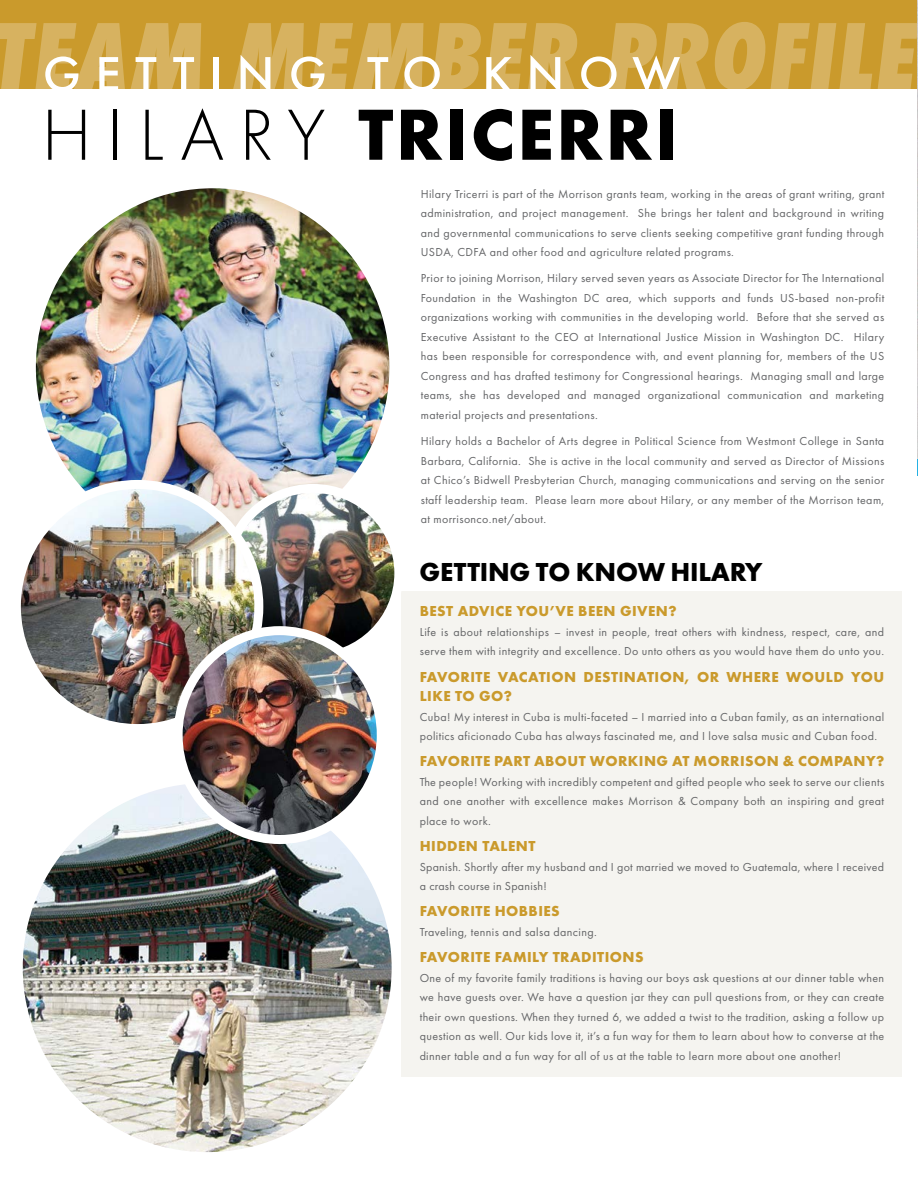
<style>
.page{position:relative;width:918px;height:1188px;background:#fff}
.page>*{position:absolute;margin:0;border:0;box-sizing:border-box;transform-origin:0 0}
.t1{font:italic 800 99.75px "Futura PT Cond";letter-spacing:.02em;color:#fff}
.t2{font:700 75px "Futura PT";letter-spacing:.03em;color:#000}
.t3{font:500 51px "Futura PT";letter-spacing:.28em;color:#fff}
.t4{font:700 27px "Futura PT";letter-spacing:-.01em;color:#000}
.t5{font:700 15px/19.5px "Futura PT";letter-spacing:.03em;color:#ca9a2c}
.t6{font:12px/19.5px "Futura PT";letter-spacing:.03em;color:#636466;text-align:justify}
.s1{font-weight:300}
</style>
<div class="page">
<div style="left:0;top:0;width:918px;height:88px;background:#ca9a2c"></div>
<div style="left:402px;top:591px;width:500px;height:486px;background:#f5f4f0"></div>
<img style="left:37px;top:189px;width:351px;height:299px">
<img style="left:259px;top:488px;width:134px;height:143px">
<div style="left:222px;top:484px;width:181px;height:178px;border:9px solid #fff;border-radius:50%"></div>
<img style="left:24px;top:785px;width:367px;height:366px">
<img style="left:22px;top:484px;width:237px;height:239px">
<div style="left:12px;top:480px;width:251px;height:253px;border:9px solid #fff;border-radius:50%"></div>
<img style="left:178px;top:631px;width:203px;height:205px">
<div style="left:174px;top:626px;width:212px;height:218px;border:9px solid #fff;border-radius:50%"></div>
<img style="left:917px;top:0;width:1px;height:459px">
<svg style="left:917px;top:459px;width:1px;height:17px"></svg>
<h1 class="t1" style="left:-6px;top:-3px;width:924px">TEAM MEMBER PROFILE</h1>
<h3 class="t3" style="left:43px;top:43px;width:639px">GETTING TO KNOW</h3>
<h2 class="t2" style="left:42px;top:86px;width:638px"><span class="s1">H I L A RY</span> TRICERRI</h2>
<p class="t6" style="left:421px;top:184px;width:465px">Hilary Tricerri is part of the Morrison grants team, working in the areas of grant writing, grant administration, and project management. She brings her talent and background in writing and governmental communications to serve clients seeking competitive grant funding through USDA, CDFA and other food and agriculture related programs.</p>
<p class="t6" style="left:421px;top:268px;width:465px">Prior to joining Morrison, Hilary served seven years as Associate Director for The International Foundation in the Washington DC area, which supports and funds US-based non-profit organizations working with communities in the developing world. Before that she served as Executive Assistant to the CEO at International Justice Mission in Washington DC. Hilary has been responsible for correspondence with, and event planning for, members of the US Congress and has drafted testimony for Congressional hearings. Managing small and large teams, she has developed and managed organizational communication and marketing material projects and presentations.</p>
<p class="t6" style="left:421px;top:431px;width:465px">Hilary holds a Bachelor of Arts degree in Political Science from Westmont College in Santa Barbara, California. She is active in the local community and served as Director of Missions at Chico’s Bidwell Presbyterian Church, managing communications and serving on the senior staff leadership team. Please learn more about Hilary, or any member of the Morrison team, at morrisonco.net/about.</p>
<h3 class="t4" style="left:420px;top:554px;width:344px">GETTING TO KNOW HILARY</h3>
<p class="t5" style="left:420px;top:601px;width:258px">BEST ADVICE YOU’VE BEEN GIVEN?</p>
<p class="t6" style="left:420px;top:622px;width:466px">Life is about relationships – invest in people, treat others with kindness, respect, care, and serve them with integrity and excellence. Do unto others as you would have them do unto you.</p>
<p class="t5" style="left:420px;top:667px;width:466px">FAVORITE VACATION DESTINATION, OR WHERE WOULD YOU<br>LIKE TO GO?</p>
<p class="t6" style="left:420px;top:707px;width:466px">Cuba! My interest in Cuba is multi-faceted – I married into a Cuban family, as an international politics aficionado Cuba has always fascinated me, and I love salsa music and Cuban food.</p>
<p class="t5" style="left:420px;top:751px;width:466px">FAVORITE PART ABOUT WORKING AT MORRISON &amp; COMPANY?</p>
<p class="t6" style="left:420px;top:772px;width:466px">The people! Working with incredibly competent and gifted people who seek to serve our clients and one another with excellence makes Morrison &amp; Company both an inspiring and great place to work.</p>
<p class="t5" style="left:420px;top:836px;width:117px">HIDDEN TALENT</p>
<p class="t6" style="left:420px;top:857px;width:466px">Spanish. Shortly after my husband and I got married we moved to Guatemala, where I received a crash course in Spanish!</p>
<p class="t5" style="left:420px;top:901px;width:142px">FAVORITE HOBBIES</p>
<p class="t6" style="left:420px;top:922px;width:179px">Traveling, tennis and salsa dancing.</p>
<p class="t5" style="left:420px;top:947px;width:225px">FAVORITE FAMILY TRADITIONS</p>
<p class="t6" style="left:420px;top:968px;width:466px">One of my favorite family traditions is having our boys ask questions at our dinner table when we have guests over. We have a question jar they can pull questions from, or they can create their own questions. When they turned 6, we added a twist to the tradition, asking a follow up question as well. Our kids love it, it’s a fun way for them to learn about how to converse at the dinner table and a fun way for all of us at the table to learn more about one another!</p>
</div>
